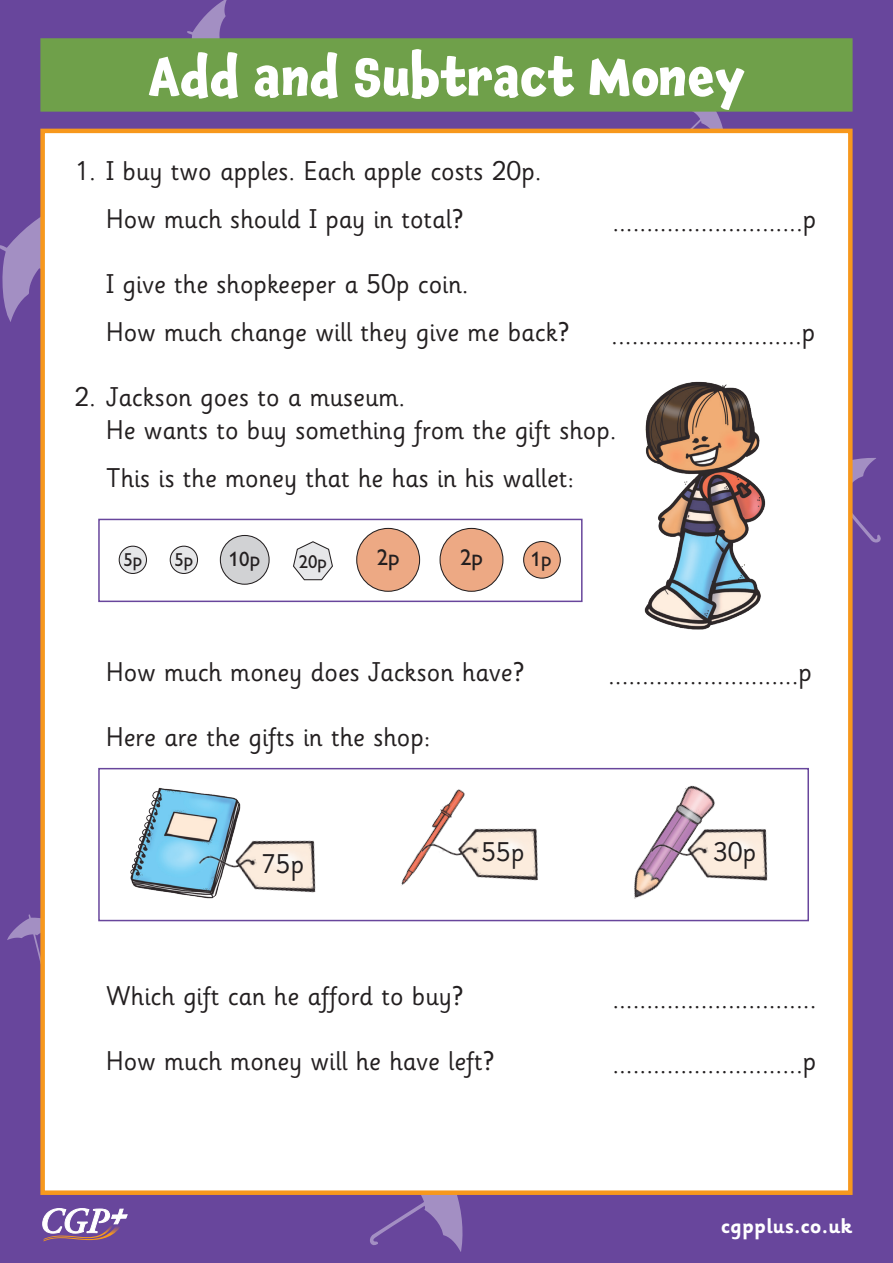
<style>
.page{position:relative;width:893px;height:1263px;background:#68469c}
.page>*{position:absolute;margin:0;border:0;box-sizing:border-box;transform-origin:0 0}
.t1{font:700 52.5px "Chaloops";color:#fff}
.t2{font:27px/48px "Sassoon Infant Std";color:#231f20}
.t3{font:500 22.95px "CGP Gill Sans MT Std";color:#231f20}
.t4{font:700 21.15px "Sassoon Infant Std";color:#fff}
.t5{font:500 20.85px "CGP Gill Sans MT Std";color:#231f20}
.t6{font:500 18.75px "CGP Gill Sans MT Std";color:#231f20}
</style>
<div class="page">
<svg style="left:43px;top:1208px;width:84px;height:33px"></svg>
<svg style="left:0;top:217px;width:40px;height:105px"></svg>
<svg style="left:7px;top:914px;width:33px;height:47px"></svg>
<svg style="left:187px;top:0;width:40px;height:38px"></svg>
<svg style="left:676px;top:112px;width:49px;height:17px"></svg>
<svg style="left:853px;top:458px;width:28px;height:85px"></svg>
<svg style="left:370px;top:1195px;width:92px;height:57px"></svg>
<div style="left:40px;top:129px;width:813px;height:1066px;background:#fff;border:4px solid #f7981d"></div>
<div style="left:41px;top:39px;width:811px;height:72px;background:#6fa04a"></div>
<div style="left:40px;top:38px;width:813px;height:74px;border:2px solid #6fa04a"></div>
<div style="left:98px;top:519px;width:485px;height:83px;border:2px solid #68469c"></div>
<div style="left:98px;top:768px;width:711px;height:153px;border:2px solid #68469c"></div>
<div style="left:220px;top:535px;width:49px;height:49px;background:#d1d2d4;border-radius:50%"></div>
<div style="left:220px;top:535px;width:50px;height:50px;border:1px solid #231f20;border-radius:50%"></div>
<div style="left:524px;top:541px;width:36px;height:37px;background:#eda984;border-radius:50%"></div>
<div style="left:523px;top:541px;width:38px;height:38px;border:1px solid #231f20;border-radius:50%"></div>
<svg style="left:233px;top:518px;width:101px;height:63px"></svg>
<div style="left:357px;top:528px;width:63px;height:63px;background:#eda984;border-radius:50%"></div>
<div style="left:356px;top:528px;width:64px;height:64px;border:1px solid #231f20;border-radius:50%"></div>
<div style="left:440px;top:528px;width:63px;height:63px;background:#eda984;border-radius:50%"></div>
<div style="left:440px;top:528px;width:63px;height:64px;border:1px solid #231f20;border-radius:50%"></div>
<div style="left:119px;top:546px;width:27px;height:27px;background:#e6e7e9;border-radius:50%"></div>
<div style="left:119px;top:546px;width:28px;height:28px;border:1px solid #231f20;border-radius:50%"></div>
<div style="left:170px;top:546px;width:28px;height:27px;background:#e6e7e9;border-radius:50%"></div>
<div style="left:170px;top:546px;width:28px;height:28px;border:1px solid #231f20;border-radius:50%"></div>
<img style="left:130px;top:787px;width:111px;height:110px">
<img style="left:195px;top:825px;width:121px;height:74px">
<img style="left:401px;top:789px;width:64px;height:97px">
<img style="left:418px;top:813px;width:120px;height:73px">
<img style="left:634px;top:785px;width:81px;height:114px">
<img style="left:647px;top:813px;width:121px;height:86px">
<img style="left:644px;top:381px;width:122px;height:249px">
<h1 class="t1" style="left:148px;top:34px;width:599px">Add and Subtract Money</h1>
<p class="t2" style="left:106px;top:148px;width:437px;text-indent:-32px">1. I buy two apples. Each apple costs 20p.<br>How much should I pay in total?</p>
<p class="t2" style="left:612px;top:199px;width:206px">............................p</p>
<p class="t2" style="left:106px;top:261px;width:465px">I give the shopkeeper a 50p coin.<br>How much change will they give me back?</p>
<p class="t2" style="left:611px;top:312px;width:206px">............................p</p>
<p class="t2" style="left:106px;top:381px;width:512px;line-height:32.4px;text-indent:-32px">2. Jackson goes to a museum.<br>He wants to buy something from the gift shop.</p>
<p class="t2" style="left:106px;top:454px;width:470px">This is the money that he has in his wallet:</p>
<p class="t6" style="left:123px;top:553px;width:20px">5p</p>
<p class="t6" style="left:174px;top:553px;width:20px">5p</p>
<p class="t5" style="left:229px;top:551px;width:33px">10p</p>
<p class="t6" style="left:299px;top:555px;width:30px">20p</p>
<p class="t3" style="left:377px;top:549px;width:24px">2p</p>
<p class="t3" style="left:460px;top:549px;width:24px">2p</p>
<p class="t5" style="left:531px;top:552px;width:22px">1p</p>
<p class="t2" style="left:106px;top:648px;width:420px">How much money does Jackson have?</p>
<p class="t2" style="left:608px;top:651px;width:206px">............................p</p>
<p class="t2" style="left:106px;top:713px;width:326px">Here are the gifts in the shop:</p>
<p class="t2" style="left:261px;top:840px;width:45px">75p</p>
<p class="t2" style="left:481px;top:828px;width:45px">55p</p>
<p class="t2" style="left:713px;top:828px;width:45px">30p</p>
<p class="t2" style="left:106px;top:972px;width:359px">Which gift can he afford to buy?</p>
<p class="t2" style="left:612px;top:975px;width:206px">..............................</p>
<p class="t2" style="left:106px;top:1037px;width:390px">How much money will he have left?</p>
<p class="t2" style="left:612px;top:1040px;width:206px">............................p</p>
<p class="t4" style="left:721px;top:1213px;width:133px">cgpplus.co.uk</p>
</div>
